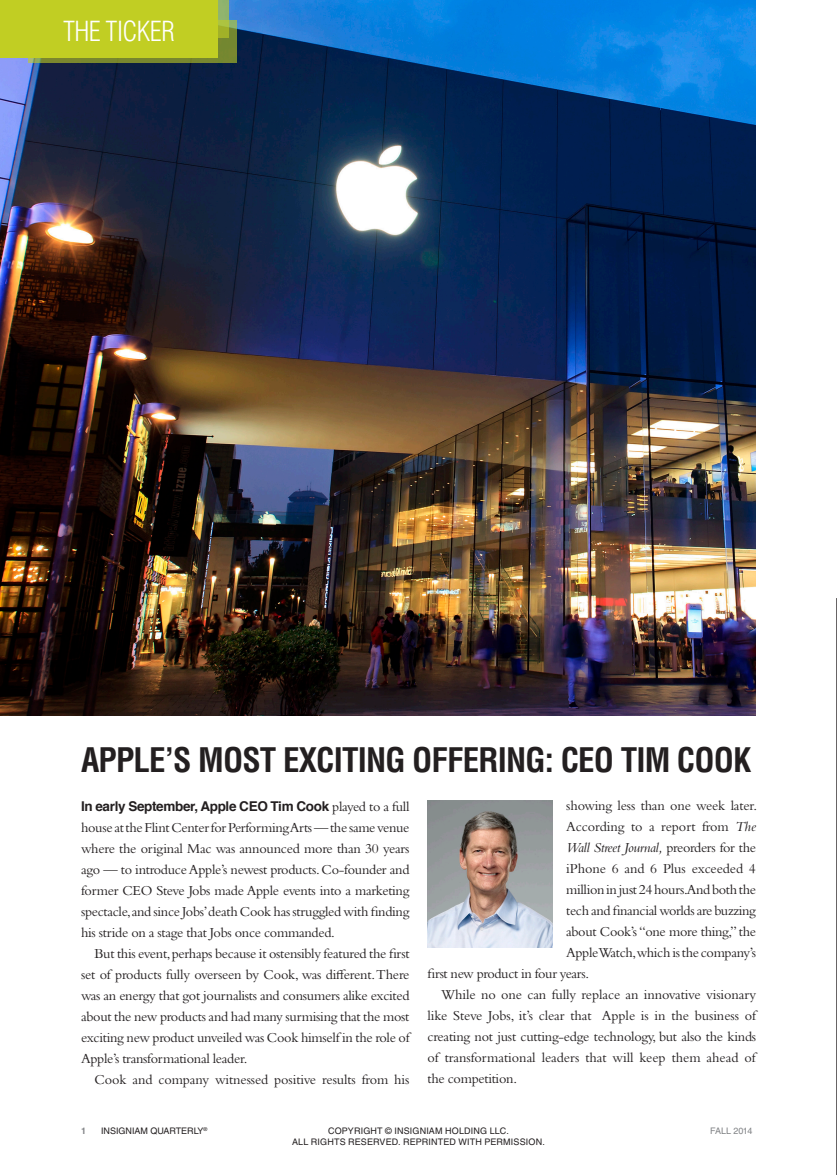
<style>
.page{position:relative;width:837px;height:1175px;background:#fff}
.page>*{position:absolute;margin:0;border:0;box-sizing:border-box;transform-origin:0 0}
.letter-header{font:700 condensed 33px "Helvetica LT Std";letter-spacing:-.025em;color:#231f20}
.t1{font:300 condensed 27px "Helvetica LT Std";letter-spacing:-.02em;color:#fff}
.body_copy{font:14.25px/21px "Bembo Std";letter-spacing:-.02em;color:#231f20;text-align:justify}
.body_copy-2{font:italic 14.25px "Bembo Std";letter-spacing:-.025em;color:#231f20}
.body_copy-3{font:700 13.5px "Helvetica";letter-spacing:-.025em;color:#231f20}
.t2{font:9px/10.8px "Helvetica LT Std";letter-spacing:.015em;color:#231f20;text-align:center}
.t3{font:9px "Helvetica LT Std";letter-spacing:-.02em;color:#808285}
.t4{font:700 9px "Helvetica LT Std";color:#808285}
.s1{font-family:"Bembo Std";font-weight:400;font-size:14.25px}
.s2{font-style:italic}
.s3{font-style:normal}
</style>
<div class="page">
<img style="left:0;top:0;width:756px;height:716px">
<div style="left:217px;top:0;width:11px;height:38px;background:#91b46e"></div>
<div style="left:0;top:0;width:218px;height:57px;background:#c1ce23"></div>
<svg style="left:28px;top:20px;width:209px;height:43px"></svg>
<img style="left:428px;top:800px;width:125px;height:148px">
<svg style="left:836px;top:598px;width:1px;height:576px"></svg>
<p class="t1" style="left:63px;top:15px;width:113px">THE TICKER</p>
<p class="letter-header" style="left:81px;top:739px;width:672px">APPLE’S MOST EXCITING OFFERING: CEO TIM COOK</p>
<p class="body_copy-3" style="left:81px;top:795px;width:330px">In early September, Apple CEO Tim Cook <span class="s1">played to a full</span></p>
<p class="body_copy" style="left:81px;top:816px;width:330px">house at the Flint Center for Performing Arts — the same venue where the original Mac was announced more than 30 years ago — to introduce Apple’s newest products. Co-founder and former CEO Steve Jobs made Apple events into a marketing spectacle,and since Jobs’death Cook has struggled with finding his stride on a stage that Jobs once commanded.</p>
<p class="body_copy" style="left:81px;top:942px;width:330px;text-indent:14px">But this event, perhaps because it ostensibly featured the first set of products fully overseen by Cook, was different. There was an energy that got journalists and consumers alike excited about the new products and had many surmising that the most exciting new product unveiled was Cook himself in the role of Apple’s transformational leader.</p>
<p class="body_copy" style="left:94px;top:1068px;width:317px">Cook and company witnessed positive results from his</p>
<p class="body_copy" style="left:566px;top:794px;width:193px">showing less than one week later.</p>
<p class="body_copy" style="left:566px;top:815px;width:191px">According to a report from <span class="s2">The</span></p>
<p class="body_copy-2" style="left:566px;top:839px;width:191px">Wall Street Journal, <span class="s3">preorders for the</span></p>
<p class="body_copy" style="left:566px;top:857px;width:191px">iPhone 6 and 6 Plus exceeded 4</p>
<p class="body_copy" style="left:566px;top:878px;width:191px">million in just 24 hours.And both the</p>
<p class="body_copy" style="left:566px;top:899px;width:191px">tech and financial worlds are buzzing</p>
<p class="body_copy" style="left:566px;top:920px;width:191px">about Cook’s “one more thing,” the</p>
<p class="body_copy" style="left:566px;top:941px;width:191px">Apple Watch,which is the company’s</p>
<p class="body_copy" style="left:428px;top:962px;width:163px">first new product in four years.</p>
<p class="body_copy" style="left:428px;top:983px;width:330px;text-indent:14px">While no one can fully replace an innovative visionary like Steve Jobs, it’s clear that Apple is in the business of creating not just cutting-edge technology, but also the kinds of transformational leaders that will keep them ahead of the competition.</p>
<p class="t4" style="left:81px;top:1125px;width:7px">1</p>
<p class="t2" style="left:101px;top:1125px;width:108px">INSIGNIAM QUARTERLY<sup>®</sup></p>
<p class="t2" style="left:292px;top:1125px;width:254px">COPYRIGHT © INSIGNIAM HOLDING LLC.<br>ALL RIGHTS RESERVED. REPRINTED WITH PERMISSION.</p>
<p class="t3" style="left:710px;top:1125px;width:44px">FALL 2014</p>
</div>
